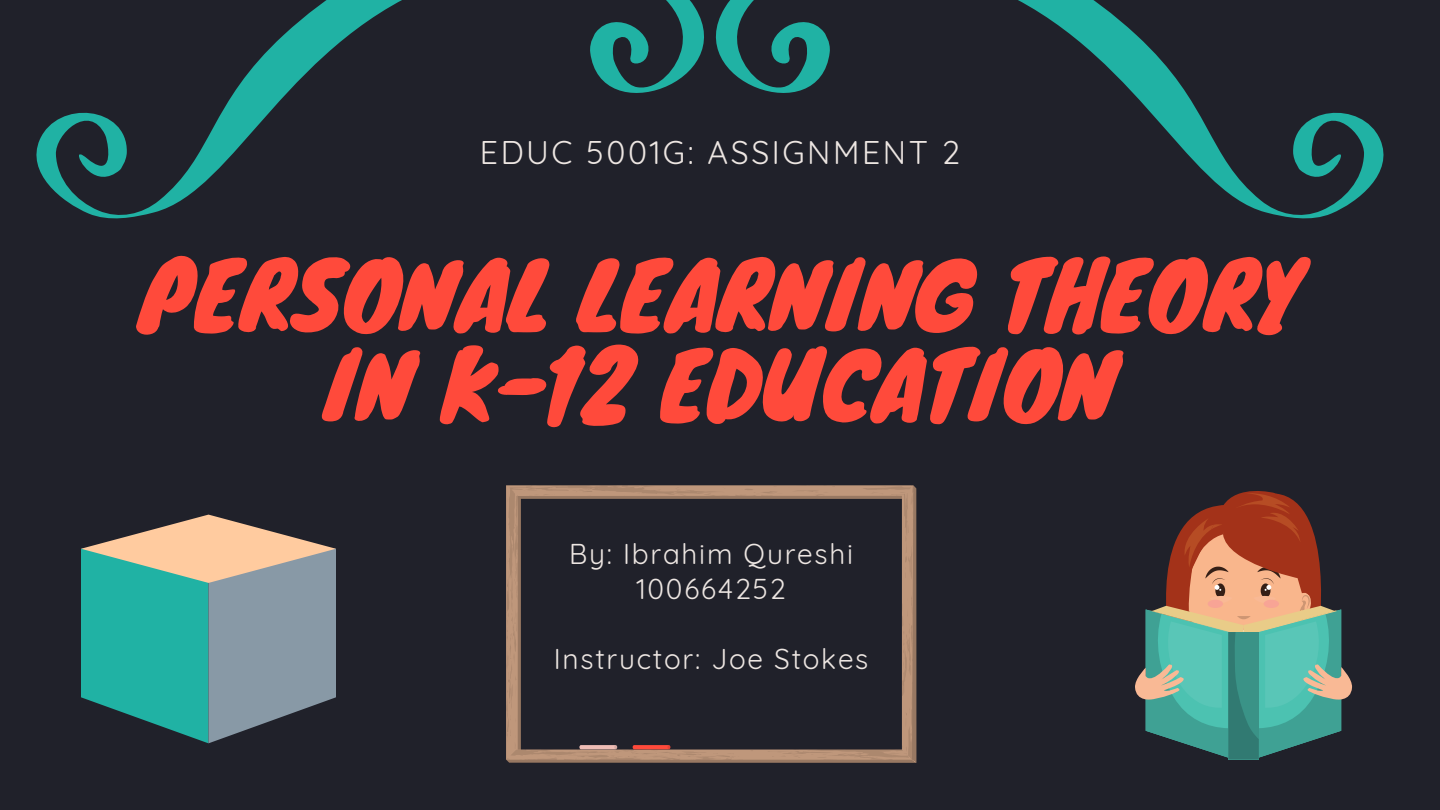
<style>
.page{position:relative;width:1440px;height:810px;background:#20212a}
.page>*{position:absolute;margin:0;border:0;box-sizing:border-box;transform-origin:0 0}
.t1{font:90px/90px "Knewave";color:#ff4a3b;text-align:center}
.t2{font:32px "Quicksand";letter-spacing:.08em;color:#ede6e2}
.t3{font:28px/35.2px "Quicksand";letter-spacing:.06em;color:#ede6e2;text-align:center}
</style>
<div class="page">
<svg style="left:506px;top:486px;width:410px;height:277px"></svg>
<svg style="left:1135px;top:491px;width:218px;height:268px"></svg>
<svg style="left:36px;top:0;width:644px;height:218px"></svg>
<svg style="left:680px;top:0;width:704px;height:218px"></svg>
<svg style="left:81px;top:515px;width:255px;height:228px"></svg>
<p class="t2" style="left:480px;top:132px;width:482px">EDUC 5001G: ASSIGNMENT 2</p>
<h1 class="t1" style="left:139px;top:247px;width:1164px">PERSONAL LEARNING THEORY<br>IN K-12 EDUCATION</h1>
<p class="t3" style="left:569px;top:536px;width:285px">By: Ibrahim Qureshi<br>100664252</p>
<p class="t3" style="left:554px;top:641px;width:316px">Instructor: Joe Stokes</p>
</div>
